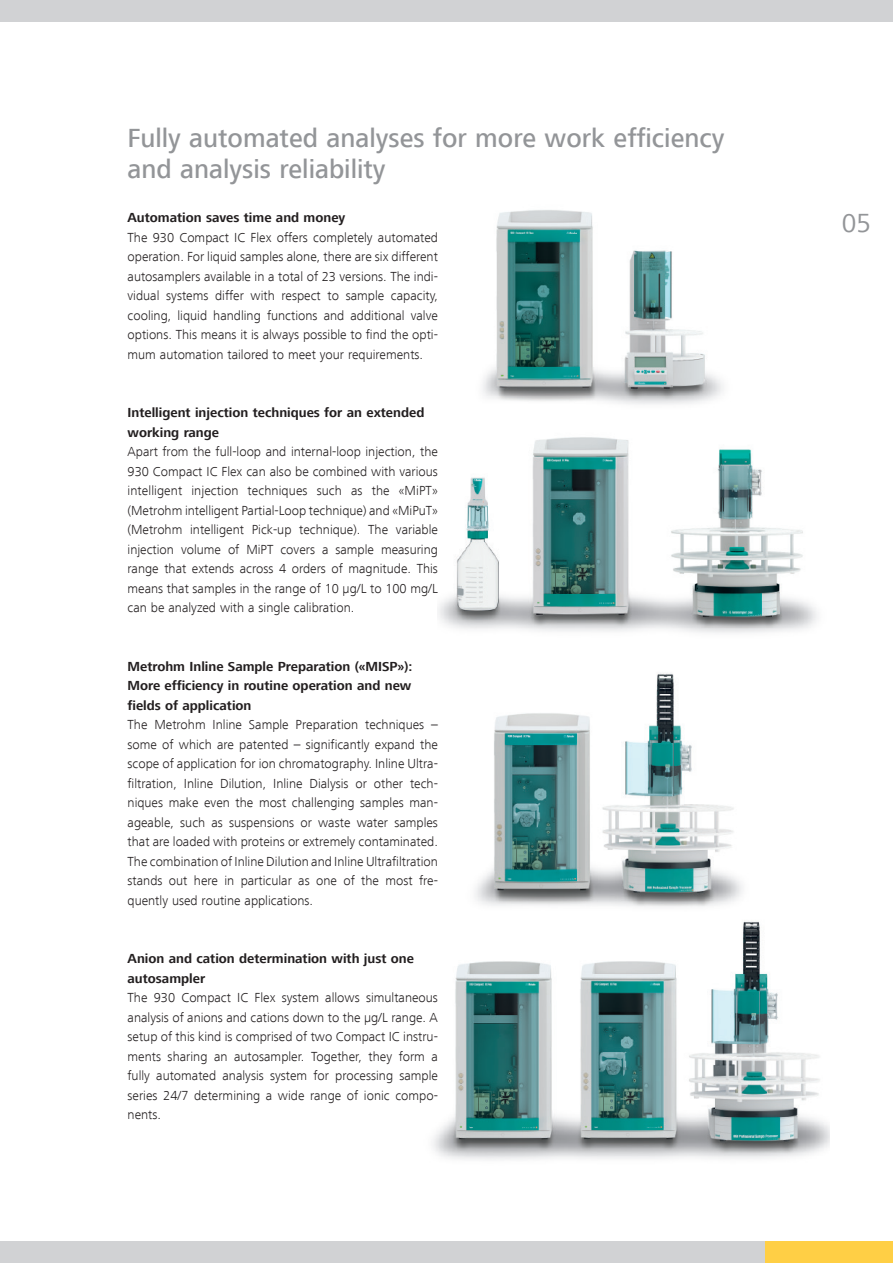
<style>
.page{position:relative;width:893px;height:1263px;background:#fff}
.page>*{position:absolute;margin:0;border:0;box-sizing:border-box;transform-origin:0 0}
.t1{font:500 27px/30.8px "Frutiger Next LT";color:#939598}
.t2{font:27px "Frutiger Next LT";color:#939598}
.t3{font:300 13.5px/19.5px "Frutiger Next LT";color:#231f20;text-align:justify}
.t4{font:700 13.5px/19.5px "Frutiger Next LT";color:#231f20}
</style>
<div class="page">
<img style="left:483px;top:210px;width:241px;height:195px">
<img style="left:438px;top:437px;width:379px;height:196px">
<img style="left:475px;top:673px;width:268px;height:234px">
<img style="left:433px;top:921px;width:396px;height:239px">
<div style="left:0;top:0;width:893px;height:21px;background:#d1d2d4"></div>
<div style="left:0;top:1242px;width:893px;height:21px;background:#d1d2d4"></div>
<div style="left:765px;top:1242px;width:128px;height:21px;background:#ffcf45"></div>
<h1 class="t1" style="left:128px;top:123px;width:598px">Fully automated analyses for more work efficiency and analysis reliability</h1>
<p class="t4" style="left:128px;top:208px;width:219px">Automation saves time and money</p>
<p class="t3" style="left:128px;top:228px;width:312px">The 930 Compact IC Flex offers completely automated operation. For liquid samples alone, there are six different autosamplers available in a total of 23 versions. The indi&shy;vidual systems differ with respect to sample capacity, cooling, liquid handling functions and additional valve options. This means it is always possible to find the opti&shy;mum automation tailored to meet your requirements.</p>
<p class="t4" style="left:128px;top:403px;width:298px">Intelligent injection techniques for an extended working range</p>
<p class="t3" style="left:128px;top:442px;width:312px">Apart from the full-loop and internal-loop injection, the 930 Compact IC Flex can also be combined with various intelligent injection techniques such as the «MiPT» (Metrohm intelligent Partial-Loop technique) and «MiPuT» (Metrohm intelligent Pick-up technique). The variable injection volume of MiPT covers a sample measuring range that extends across 4 orders of magnitude. This means that samples in the range of 10 µg/L to 100 mg/L can be analyzed with a single calibration.</p>
<p class="t4" style="left:128px;top:656px;width:286px;text-align:justify">Metrohm Inline Sample Preparation («MISP»):<br>More efficiency in routine operation and new fields of application</p>
<p class="t3" style="left:128px;top:715px;width:312px">The Metrohm Inline Sample Preparation techniques – some of which are patented – significantly expand the scope of application for ion chromatography. Inline Ultra&shy;filtration, Inline Dilution, Inline Dialysis or other tech&shy;niques make even the most challenging samples man&shy;ageable, such as suspensions or waste water samples that are loaded with proteins or extremely contaminated.<br>The combination of Inline Dilution and Inline Ultrafiltration stands out here in particular as one of the most fre&shy;quently used routine applications.</p>
<p class="t4" style="left:128px;top:949px;width:288px">Anion and cation determination with just one autosampler</p>
<p class="t3" style="left:128px;top:988px;width:312px">The 930 Compact IC Flex system allows simultaneous analysis of anions and cations down to the µg/L range. A setup of this kind is comprised of two Compact IC instru&shy;ments sharing an autosampler. Together, they form a fully automated analysis system for processing sample series 24/7 determining a wide range of ionic compo&shy;nents.</p>
<h1 class="t2" style="left:842px;top:208px;width:31px">05</h1>
</div>
